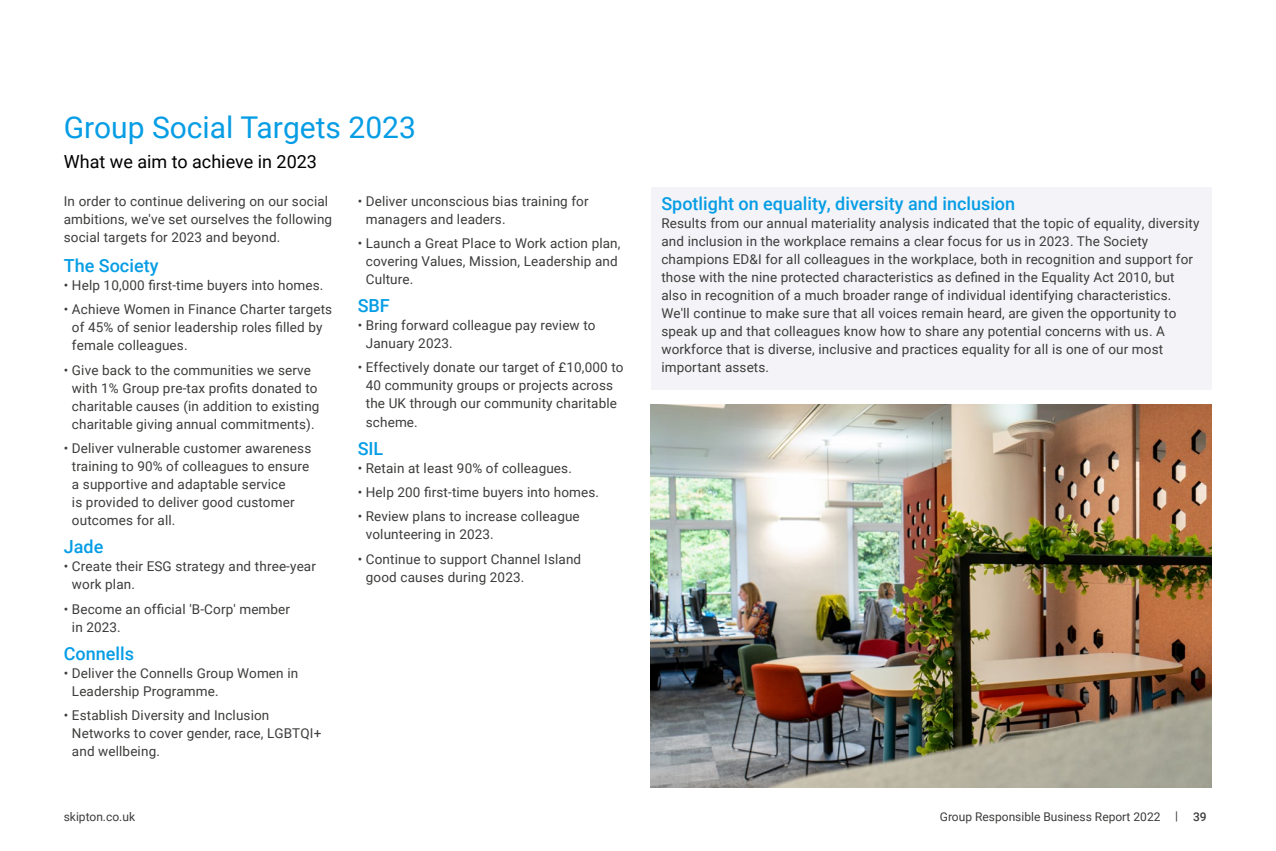
<style>
.page{position:relative;width:1276px;height:851px;background:#fff}
.page>*{position:absolute;margin:0;border:0;box-sizing:border-box;transform-origin:0 0}
.t1{font:30px "Roboto";color:#069de5}
.t2{font:500 18px "Roboto";color:#069de5}
.t3{font:18px "Roboto";color:#000}
.t4{font:13.5px/18px "Roboto";letter-spacing:.01em;color:#3c3c3b}
.t5{font:12px "Roboto";color:#3c3c3b}
.s1{font-weight:500}
</style>
<div class="page">
<img style="left:651px;top:404px;width:560px;height:383px">
<div style="left:651px;top:187px;width:560px;height:202px;background:#f4f4f8"></div>
<h1 class="t1" style="left:64px;top:106px;width:354px">Group Social Targets 2023</h1>
<h2 class="t3" style="left:64px;top:149px;width:255px">What we aim to achieve in 2023</h2>
<p class="t4" style="left:64px;top:191px;width:270px">In order to continue delivering on our social ambitions, we've set ourselves the following social targets for 2023 and beyond.</p>
<h2 class="t2" style="left:64px;top:253px;width:96px">The Society</h2>
<p class="t4" style="left:64px;top:275px;width:261px">• Help 10,000 first-time buyers into homes.</p>
<p class="t4" style="left:72px;top:300px;width:262px;text-indent:-8px">• Achieve Women in Finance Charter targets of 45% of senior leadership roles filled by female colleagues.</p>
<p class="t4" style="left:72px;top:360px;width:249px;text-indent:-8px">• Give back to the communities we serve with 1% Group pre-tax profits donated to charitable causes (in addition to existing charitable giving annual commitments).</p>
<p class="t4" style="left:72px;top:438px;width:241px;text-indent:-8px">• Deliver vulnerable customer awareness training to 90% of colleagues to ensure a supportive and adaptable service<br>is provided to deliver good customer outcomes for all.</p>
<h2 class="t2" style="left:64px;top:534px;width:41px">Jade</h2>
<p class="t4" style="left:72px;top:556px;width:245px;text-indent:-8px">• Create their ESG strategy and three-year work plan.</p>
<p class="t4" style="left:72px;top:599px;width:220px;text-indent:-8px">• Become an official 'B-Corp' member in 2023.</p>
<h2 class="t2" style="left:64px;top:640px;width:72px">Connells</h2>
<p class="t4" style="left:72px;top:663px;width:228px;text-indent:-8px">• Deliver the Connells Group Women in<br>Leadership Programme.</p>
<p class="t4" style="left:72px;top:705px;width:251px;text-indent:-8px">• Establish Diversity and Inclusion<br>Networks to cover gender, race, LGBTQI+ and wellbeing.</p>
<p class="t4" style="left:366px;top:191px;width:224px;text-indent:-8px">• Deliver unconscious bias training for managers and leaders.</p>
<p class="t4" style="left:366px;top:234px;width:256px;text-indent:-8px">• Launch a Great Place to Work action plan, covering Values, Mission, Leadership and<br>Culture.</p>
<h2 class="t2" style="left:358px;top:293px;width:34px">SBF</h2>
<p class="t4" style="left:366px;top:316px;width:231px;text-indent:-8px">• Bring forward colleague pay review to<br>January 2023.</p>
<p class="t4" style="left:366px;top:358px;width:259px;text-indent:-8px">• Effectively donate our target of £10,000 to 40 community groups or projects across the UK through our community charitable scheme.</p>
<h2 class="t2" style="left:358px;top:435px;width:27px">SIL</h2>
<p class="t4" style="left:358px;top:458px;width:216px">• Retain at least 90% of colleagues.</p>
<p class="t4" style="left:358px;top:482px;width:243px">• Help 200 first-time buyers into homes.</p>
<p class="t4" style="left:366px;top:507px;width:215px;text-indent:-8px">• Review plans to increase colleague volunteering in 2023.</p>
<p class="t4" style="left:366px;top:549px;width:217px;text-indent:-8px">• Continue to support Channel Island good causes during 2023.</p>
<h2 class="t2" style="left:661px;top:191px;width:355px">Spotlight on equality, diversity and inclusion</h2>
<p class="t4" style="left:661px;top:214px;width:539px">Results from our annual materiality analysis indicated that the topic of equality, diversity and inclusion in the workplace remains a clear focus for us in 2023. The Society champions ED&amp;I for all colleagues in the workplace, both in recognition and support for those with the nine protected characteristics as defined in the Equality Act 2010, but also in recognition of a much broader range of individual identifying characteristics.<br>We'll continue to make sure that all voices remain heard, are given the opportunity to speak up and that colleagues know how to share any potential concerns with us. A workforce that is diverse, inclusive and practices equality for all is one of our most important assets.</p>
<p class="t5" style="left:64px;top:808px;width:73px">skipton.co.uk</p>
<p class="t5" style="left:940px;top:808px;width:268px">Group Responsible Business Report 2022 | <span class="s1">39</span></p>
</div>
